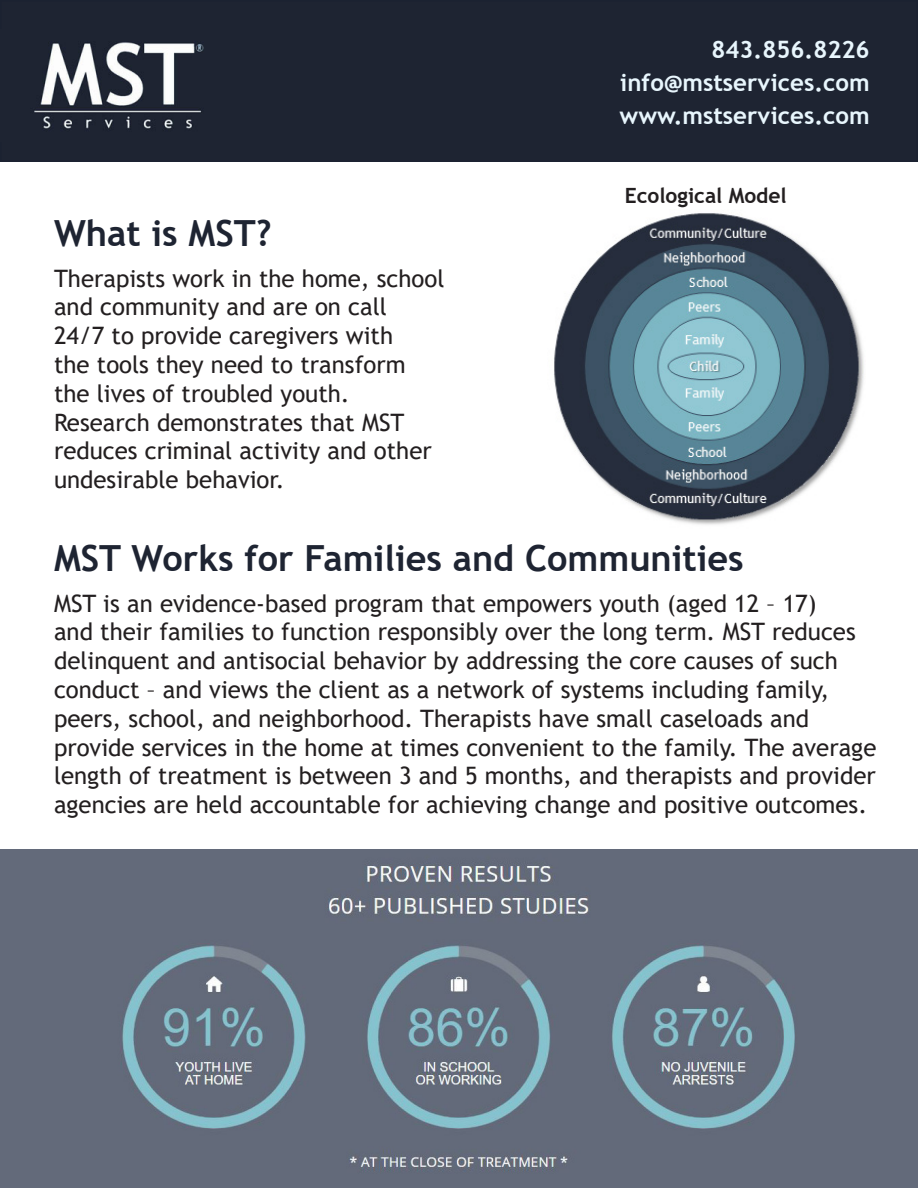
<style>
.page{position:relative;width:918px;height:1188px;background:#fff}
.page>*{position:absolute;margin:0;border:0;box-sizing:border-box;transform-origin:0 0}
.t1{font:700 36px "Trebuchet MS";color:#1e2432}
.t2{font:24px/28.8px "Trebuchet MS";color:#231f20}
.Body{font:700 24px "Trebuchet MS";color:#e8f6fd}
.t3{font:700 21px "Trebuchet MS";color:#231f20}
</style>
<div class="page">
<div style="left:1px;top:1px;width:916px;height:160px;background:#1e2432"></div>
<div style="left:0;top:0;width:918px;height:162px;border:2px solid #1b2231"></div>
<img style="left:554px;top:213px;width:310px;height:312px">
<img style="left:0;top:849px;width:918px;height:339px">
<img style="left:0;top:29px;width:204px;height:113px">
<p class="Body" style="left:711px;top:34px;width:160px">843.856.8226</p>
<p class="Body" style="left:620px;top:67px;width:251px">info@mstservices.com</p>
<p class="Body" style="left:620px;top:100px;width:252px">www.mstservices.com</p>
<p class="t1" style="left:54px;top:211px;width:219px">What is MST?</p>
<p class="t2" style="left:54px;top:264px;width:392px">Therapists work in the home, school and community and are on call<br>24/7 to provide caregivers with<br>the tools they need to transform the lives of troubled youth.<br>Research demonstrates that MST reduces criminal activity and other undesirable behavior.</p>
<p class="t3" style="left:625px;top:182px;width:163px">Ecological Model</p>
<p class="t1" style="left:54px;top:536px;width:691px">MST Works for Families and Communities</p>
<p class="t2" style="left:54px;top:589px;width:824px">MST is an evidence-based program that empowers youth (aged 12 – 17)<br>and their families to function responsibly over the long term. MST reduces delinquent and antisocial behavior by addressing the core causes of such conduct – and views the client as a network of systems including family, peers, school, and neighborhood. Therapists have small caseloads and provide services in the home at times convenient to the family. The average length of treatment is between 3 and 5 months, and therapists and provider agencies are held accountable for achieving change and positive outcomes.</p>
</div>
